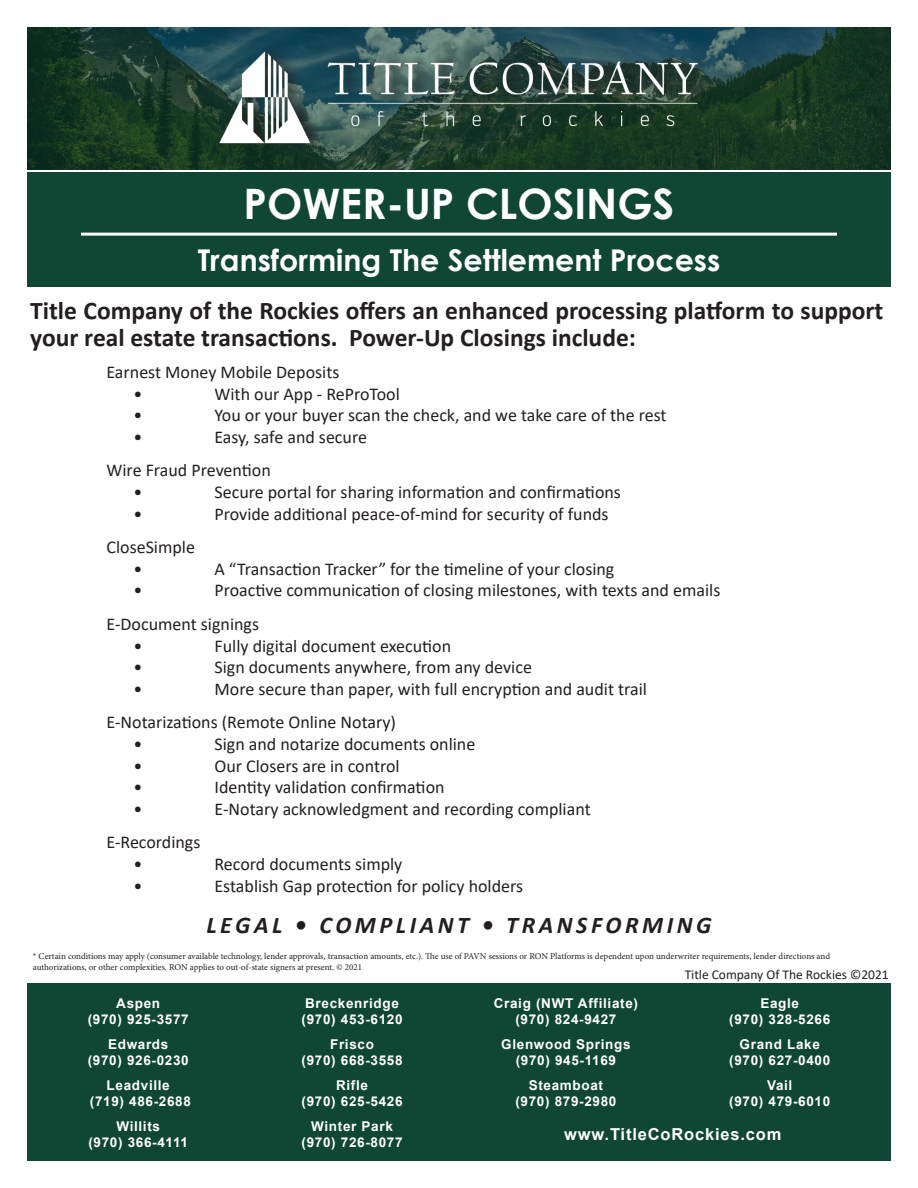
<style>
.page{position:relative;width:918px;height:1188px;background:#fff}
.page>*{position:absolute;margin:0;border:0;box-sizing:border-box;transform-origin:0 0}
.t1{font:700 42px "Century Gothic";color:#fff}
.t2{font:700 30px "Century Gothic";color:#fff}
.t3{font:700 25.5px/27px "Calibri";color:#231f20}
.t4{font:italic 700 24px "Calibri";letter-spacing:.15em;color:#231f20}
.t5{font:18px "Calibri";color:#231f20}
.t6{font:700 16.5px "Arial";letter-spacing:.05em;color:#fff}
.t7{font:700 13.5px "Arial";letter-spacing:.05em;color:#fff}
.t8{font:13.5px "Calibri";color:#231f20}
.t9{font:9px/10.8px "Minion Pro";color:#231f20}
</style>
<div class="page">
<div style="left:27px;top:983px;width:864px;height:178px;background:#0f4734"></div>
<div style="left:27px;top:173px;width:864px;height:114px;background:#0f4734"></div>
<hr style="left:81px;top:233px;width:756px;height:3px;background:#fff">
<svg style="left:27px;top:27px;width:864px;height:142px"></svg>
<div style="left:219px;top:44px;width:492px;height:107px;background:#231f20;opacity:.75"></div>
<img style="left:220px;top:42px;width:477px;height:101px">
<p class="t1" style="left:244px;top:172px;width:432px">POWER-UP CLOSINGS</p>
<p class="t2" style="left:198px;top:237px;width:524px">Transforming The Settlement Process</p>
<p class="t3" style="left:30px;top:297px;width:855px">Title Company of the Rockies offers an enhanced processing platform to support your real estate transactions. Power-Up Closings include:</p>
<p class="t5" style="left:106px;top:360px;width:234px">Earnest Money Mobile Deposits</p>
<p class="t5" style="left:134px;top:381px;width:10px">•</p>
<p class="t5" style="left:214px;top:381px;width:187px">With our App - ReProTool</p>
<p class="t5" style="left:134px;top:403px;width:10px">•</p>
<p class="t5" style="left:214px;top:403px;width:454px">You or your buyer scan the check, and we take care of the rest</p>
<p class="t5" style="left:134px;top:424px;width:10px">•</p>
<p class="t5" style="left:214px;top:424px;width:154px">Easy, safe and secure</p>
<p class="t5" style="left:106px;top:458px;width:166px">Wire Fraud Prevention</p>
<p class="t5" style="left:134px;top:480px;width:10px">•</p>
<p class="t5" style="left:214px;top:480px;width:408px">Secure portal for sharing information and confirmations</p>
<p class="t5" style="left:134px;top:501px;width:10px">•</p>
<p class="t5" style="left:214px;top:501px;width:396px">Provide additional peace-of-mind for security of funds</p>
<p class="t5" style="left:106px;top:535px;width:90px">CloseSimple</p>
<p class="t5" style="left:134px;top:556px;width:10px">•</p>
<p class="t5" style="left:214px;top:556px;width:401px">A “Transaction Tracker” for the timeline of your closing</p>
<p class="t5" style="left:134px;top:578px;width:10px">•</p>
<p class="t5" style="left:214px;top:578px;width:507px">Proactive communication of closing milestones, with texts and emails</p>
<p class="t5" style="left:106px;top:612px;width:154px">E-Document signings</p>
<p class="t5" style="left:134px;top:633px;width:10px">•</p>
<p class="t5" style="left:214px;top:633px;width:238px">Fully digital document execution</p>
<p class="t5" style="left:134px;top:655px;width:10px">•</p>
<p class="t5" style="left:214px;top:655px;width:319px">Sign documents anywhere, from any device</p>
<p class="t5" style="left:134px;top:676px;width:10px">•</p>
<p class="t5" style="left:214px;top:676px;width:434px">More secure than paper, with full encryption and audit trail</p>
<p class="t5" style="left:106px;top:710px;width:291px">E-Notarizations (Remote Online Notary)</p>
<p class="t5" style="left:134px;top:732px;width:10px">•</p>
<p class="t5" style="left:214px;top:732px;width:262px">Sign and notarize documents online</p>
<p class="t5" style="left:134px;top:753px;width:10px">•</p>
<p class="t5" style="left:214px;top:753px;width:187px">Our Closers are in control</p>
<p class="t5" style="left:134px;top:775px;width:10px">•</p>
<p class="t5" style="left:214px;top:775px;width:232px">Identity validation confirmation</p>
<p class="t5" style="left:134px;top:796px;width:10px">•</p>
<p class="t5" style="left:214px;top:796px;width:378px">E-Notary acknowledgment and recording compliant</p>
<p class="t5" style="left:106px;top:830px;width:95px">E-Recordings</p>
<p class="t5" style="left:134px;top:852px;width:10px">•</p>
<p class="t5" style="left:214px;top:852px;width:189px">Record documents simply</p>
<p class="t5" style="left:134px;top:873px;width:10px">•</p>
<p class="t5" style="left:214px;top:873px;width:310px">Establish Gap protection for policy holders</p>
<p class="t4" style="left:206px;top:908px;width:507px">LEGAL • COMPLIANT • TRANSFORMING</p>
<p class="t9" style="left:33px;top:951px;width:799px">* Certain conditions may apply (consumer available technology, lender approvals, transaction amounts, etc.). The use of PAVN sessions or RON Platforms is dependent upon underwriter requirements, lender directions and authorizations, or other complexities. RON applies to out-of-state signers at present. © 2021</p>
<p class="t8" style="left:685px;top:965px;width:206px">Title Company Of The Rockies ©2021</p>
<p class="t7" style="left:116px;top:994px;width:45px">Aspen</p>
<p class="t7" style="left:88px;top:1010px;width:103px">(970) 925-3577</p>
<p class="t7" style="left:305px;top:994px;width:95px">Breckenridge</p>
<p class="t7" style="left:302px;top:1010px;width:103px">(970) 453-6120</p>
<p class="t7" style="left:494px;top:994px;width:146px">Craig (NWT Affiliate)</p>
<p class="t7" style="left:515px;top:1010px;width:103px">(970) 824-9427</p>
<p class="t7" style="left:760px;top:994px;width:40px">Eagle</p>
<p class="t7" style="left:729px;top:1010px;width:103px">(970) 328-5266</p>
<p class="t7" style="left:108px;top:1035px;width:62px">Edwards</p>
<p class="t7" style="left:88px;top:1051px;width:103px">(970) 926-0230</p>
<p class="t7" style="left:330px;top:1035px;width:45px">Frisco</p>
<p class="t7" style="left:302px;top:1051px;width:103px">(970) 668-3558</p>
<p class="t7" style="left:501px;top:1035px;width:131px">Glenwood Springs</p>
<p class="t7" style="left:516px;top:1051px;width:102px">(970) 945-1169</p>
<p class="t7" style="left:740px;top:1035px;width:82px">Grand Lake</p>
<p class="t7" style="left:729px;top:1051px;width:103px">(970) 627-0400</p>
<p class="t7" style="left:107px;top:1076px;width:65px">Leadville</p>
<p class="t7" style="left:90px;top:1092px;width:103px">(719) 486-2688</p>
<p class="t7" style="left:336px;top:1076px;width:33px">Rifle</p>
<p class="t7" style="left:302px;top:1092px;width:103px">(970) 625-5426</p>
<p class="t7" style="left:529px;top:1076px;width:76px">Steamboat</p>
<p class="t7" style="left:515px;top:1092px;width:103px">(970) 879-2980</p>
<p class="t7" style="left:767px;top:1076px;width:27px">Vail</p>
<p class="t7" style="left:729px;top:1092px;width:103px">(970) 479-6010</p>
<p class="t7" style="left:116px;top:1116px;width:45px">Willits</p>
<p class="t7" style="left:88px;top:1133px;width:101px">(970) 366-4111</p>
<p class="t7" style="left:311px;top:1116px;width:83px">Winter Park</p>
<p class="t7" style="left:302px;top:1133px;width:103px">(970) 726-8077</p>
<p class="t6" style="left:564px;top:1122px;width:219px">www.TitleCoRockies.com</p>
</div>
